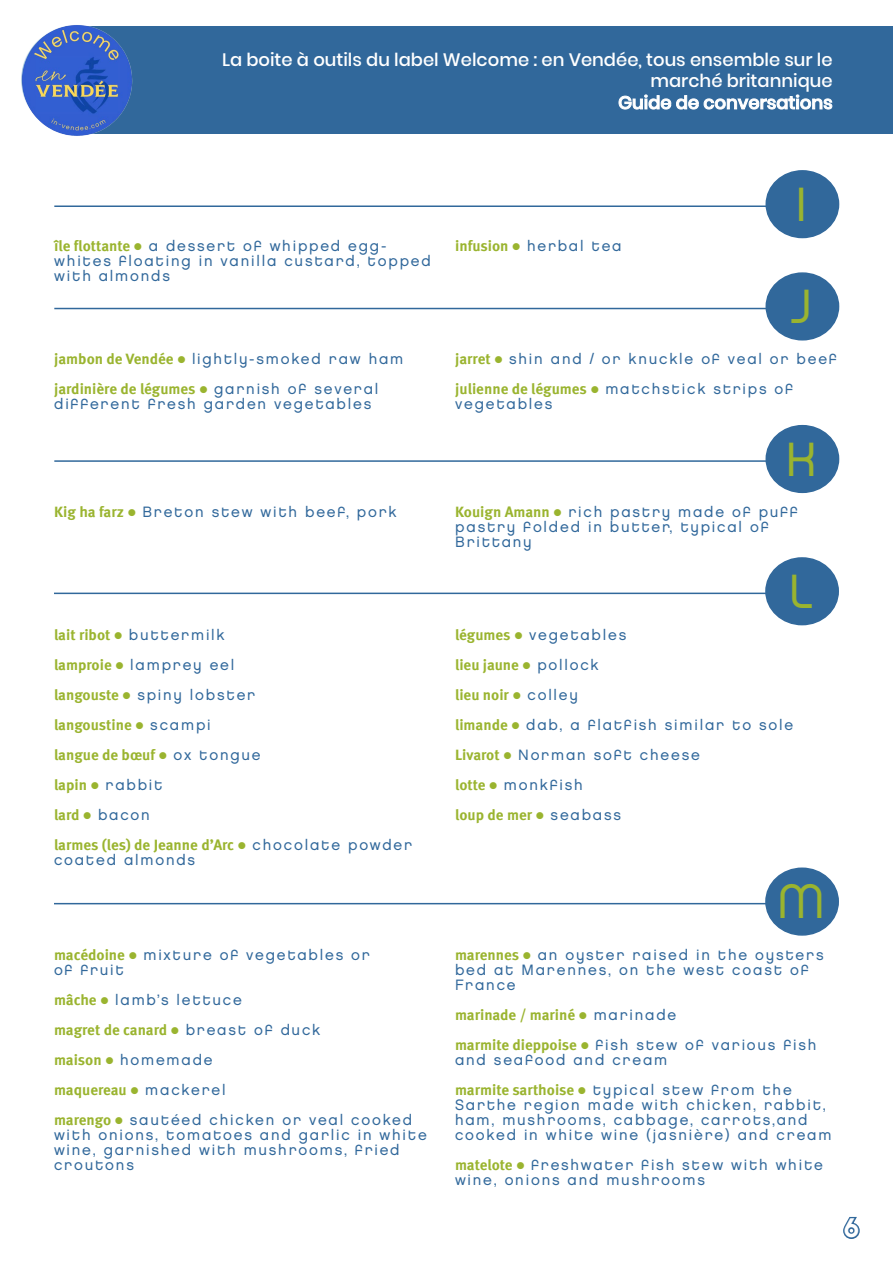
<style>
.page{position:relative;width:893px;height:1263px;background:#fff}
.page>*{position:absolute;margin:0;border:0;box-sizing:border-box;transform-origin:0 0}
.t1{font:48px/102.3px "Chalet London Nineteen Seventy";color:#9ab42f}
.t2{font:27px "Chalet Tokyo";color:#fff}
.t3{font:500 18px/21.6px "Poppins";color:#fff;text-align:right}
.t4{font:15px/15px "Chalet London Nineteen Eighty";letter-spacing:.12em;color:#31689b}
.t5{font:700 15px/30px "Meta OFC";color:#9ab42f}
.s1{font-family:"Meta OFC";font-weight:700;color:#9ab42f}
.s2{color:#9ab42f}
.s3{font-family:"Chalet London Nineteen Eighty";font-weight:400;color:#31689b}
</style>
<div class="page">
<svg style="left:843px;top:1216px;width:17px;height:23px"></svg>
<hr style="left:54px;top:205px;width:715px;height:2px;background:#31689b">
<hr style="left:54px;top:308px;width:715px;height:1px;background:#31689b">
<hr style="left:54px;top:460px;width:715px;height:2px;background:#31689b">
<hr style="left:54px;top:593px;width:715px;height:1px;background:#31689b">
<hr style="left:54px;top:903px;width:715px;height:1px;background:#31689b">
<div style="left:766px;top:171px;width:72px;height:66px;background:#31689b;border-radius:50%"></div>
<div style="left:765px;top:170px;width:74px;height:68px;border:2px solid #31689b;border-radius:50%"></div>
<div style="left:766px;top:273px;width:72px;height:67px;background:#31689b;border-radius:50%"></div>
<div style="left:765px;top:272px;width:74px;height:68px;border:2px solid #31689b;border-radius:50%"></div>
<div style="left:766px;top:426px;width:72px;height:66px;background:#31689b;border-radius:50%"></div>
<div style="left:765px;top:425px;width:74px;height:68px;border:2px solid #31689b;border-radius:50%"></div>
<div style="left:766px;top:558px;width:72px;height:67px;background:#31689b;border-radius:50%"></div>
<div style="left:765px;top:557px;width:74px;height:68px;border:2px solid #31689b;border-radius:50%"></div>
<div style="left:766px;top:868px;width:72px;height:67px;background:#31689b;border-radius:50%"></div>
<div style="left:765px;top:867px;width:74px;height:69px;border:2px solid #31689b;border-radius:50%"></div>
<div style="left:72px;top:26px;width:821px;height:108px;background:#31689b"></div>
<img style="left:21px;top:25px;width:112px;height:111px">
<p class="t3" style="left:222px;top:49px;width:612px">La boite à outils du label Welcome : en Vendée, tous ensemble sur le marché britannique<br>Guide de conversations</p>
<p class="t4" style="left:54px;top:238px;width:378px"><span class="s1">île flottante</span> <span class="s2">●</span> a dessert of whipped egg&shy;whites floating in vanilla custard, topped with almonds</p>
<p class="t4" style="left:54px;top:351px;width:351px"><span class="s1">jambon de Vendée</span> <span class="s2">●</span> lightly-smoked raw ham</p>
<p class="t5" style="left:54px;top:374px;width:326px">jardinière de légumes ● <span class="s3">garnish of several</span></p>
<p class="t4" style="left:54px;top:396px;width:318px">different fresh garden vegetables</p>
<p class="t4" style="left:54px;top:504px;width:344px"><span class="s1">Kig ha farz</span> <span class="s2">●</span> Breton stew with beef, pork</p>
<p class="t4" style="left:54px;top:620px;width:203px;line-height:30px"><span class="s1">lait ribot</span> <span class="s2">●</span> buttermilk <span class="s1">lamproie</span> <span class="s2">●</span> lamprey eel <span class="s1">langouste</span> <span class="s2">●</span> spiny lobster</p>
<p class="t5" style="left:54px;top:710px;width:208px">langoustine ● <span class="s3">scampi<br></span>langue de bœuf ● <span class="s3">ox tongue</span></p>
<p class="t4" style="left:54px;top:770px;width:110px;line-height:30px"><span class="s1">lapin</span> <span class="s2">●</span> rabbit <span class="s1">lard</span> <span class="s2">●</span> bacon</p>
<p class="t5" style="left:54px;top:830px;width:360px">larmes (les) de Jeanne d’Arc ● <span class="s3">chocolate powder</span></p>
<p class="t4" style="left:54px;top:853px;width:143px">coated almonds</p>
<p class="t4" style="left:54px;top:947px;width:317px"><span class="s1">macédoine</span> <span class="s2">●</span> mixture of vegetables or of fruit</p>
<p class="t4" style="left:54px;top:992px;width:189px"><span class="s1">mâche</span> <span class="s2">●</span> lamb’s lettuce</p>
<p class="t5" style="left:54px;top:1015px;width:268px">magret de canard ● <span class="s3">breast of duck</span></p>
<p class="t4" style="left:54px;top:1052px;width:160px"><span class="s1">maison</span> <span class="s2">●</span> homemade</p>
<p class="t5" style="left:54px;top:1075px;width:173px">maquereau ● <span class="s3">mackerel</span></p>
<p class="t4" style="left:54px;top:1112px;width:374px"><span class="s1">marengo</span> <span class="s2">●</span> sautéed chicken or veal cooked with onions, tomatoes and garlic in white wine, garnished with mushrooms, fried croutons</p>
<p class="t4" style="left:455px;top:238px;width:168px"><span class="s1">infusion</span> <span class="s2">●</span> herbal tea</p>
<h1 class="t1" style="left:790px;top:153px;width:23px">I<br>J</h1>
<p class="t4" style="left:455px;top:344px;width:383px;line-height:30px"><span class="s1">jarret</span> <span class="s2">●</span> shin and / or knuckle of veal or beef <span class="s1">julienne de légumes</span> <span class="s2">●</span> matchstick strips of</p>
<p class="t4" style="left:455px;top:396px;width:99px">vegetables</p>
<h1 class="t1" style="left:786px;top:408px;width:32px">K</h1>
<p class="t4" style="left:455px;top:504px;width:344px"><span class="s1">Kouign Amann</span> <span class="s2">●</span> rich pastry made of puff pastry folded in butter, typical of<br>Brittany</p>
<h1 class="t1" style="left:789px;top:540px;width:26px">L</h1>
<p class="t4" style="left:455px;top:628px;width:173px"><span class="s1">légumes</span> <span class="s2">●</span> vegetables</p>
<p class="t5" style="left:455px;top:650px;width:145px">lieu jaune ● <span class="s3">pollock </span>lieu noir ● <span class="s3">colley</span></p>
<p class="t4" style="left:455px;top:710px;width:340px;line-height:30px"><span class="s1">limande</span> <span class="s2">●</span> dab, a flatfish similar to sole<br><span class="s1">Livarot</span> <span class="s2">●</span> Norman soft cheese<br><span class="s1">lotte</span> <span class="s2">●</span> monkfish</p>
<p class="t5" style="left:455px;top:800px;width:167px">loup de mer ● <span class="s3">seabass</span></p>
<h1 class="t1" style="left:777px;top:850px;width:49px">M</h1>
<p class="t4" style="left:455px;top:947px;width:370px"><span class="s1">marennes</span> <span class="s2">●</span> an oyster raised in the oysters bed at Marennes, on the west coast of<br>France</p>
<p class="t5" style="left:455px;top:1000px;width:223px">marinade / mariné ● <span class="s3">marinade</span></p>
<p class="t4" style="left:455px;top:1037px;width:363px"><span class="s1">marmite dieppoise</span> <span class="s2">●</span> fish stew of various fish and seafood and cream</p>
<p class="t4" style="left:455px;top:1082px;width:378px"><span class="s1">marmite sarthoise</span> <span class="s2">●</span> typical stew from the Sarthe region made with chicken, rabbit, ham, mushrooms, cabbage, carrots,and cooked in white wine (jasnière) and cream</p>
<p class="t4" style="left:455px;top:1157px;width:369px"><span class="s1">matelote</span> <span class="s2">●</span> freshwater fish stew with white wine, onions and mushrooms</p>
<h2 class="t2" style="left:844px;top:1211px;width:17px">6</h2>
</div>
